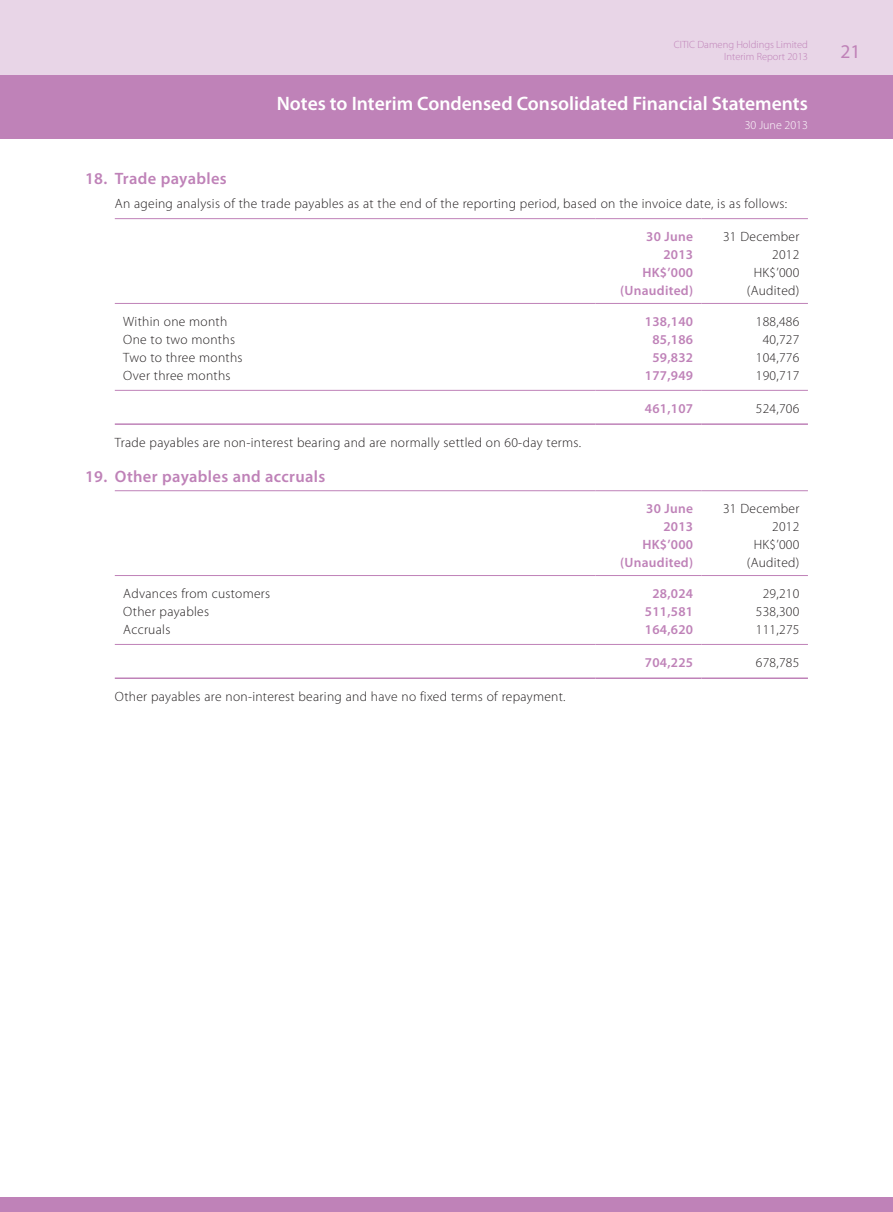
<style>
.page{position:relative;width:893px;height:1212px;background:#fff}
.page>*{position:absolute;margin:0;border:0;box-sizing:border-box;transform-origin:0 0}
.t1{font:600 19.5px "Myriad Pro";color:#fff}
.t2{font:19.5px "Myriad Pro";color:#bf82b8}
.t3{font:600 16.5px "Myriad Pro";letter-spacing:.02em;color:#bf82b8}
.t4{font:300 13.5px/18px "Myriad Pro";letter-spacing:.02em;color:#231f20;text-align:right}
.t5{font:600 13.5px/18px "Myriad Pro";letter-spacing:.02em;color:#bf82b8;text-align:right}
.t6{font:300 12px "Myriad Pro";color:#fff}
.t7{font:300 10.5px/12px "Myriad Pro";color:#bf82b8;text-align:right}
</style>
<div class="page">
<div style="left:0;top:0;width:893px;height:90px;background:#e8d5e7"></div>
<div style="left:0;top:75px;width:893px;height:64px;background:#bf82b8"></div>
<div style="left:0;top:1197px;width:893px;height:15px;background:#bf82b8"></div>
<svg style="left:595px;top:389px;width:107px;height:1px"></svg>
<hr style="left:115px;top:218px;width:480px;height:1px;background:#bf82b8">
<hr style="left:595px;top:218px;width:107px;height:1px;background:#bf82b8">
<hr style="left:702px;top:218px;width:106px;height:1px;background:#bf82b8">
<hr style="left:115px;top:303px;width:480px;height:1px;background:#bf82b8">
<hr style="left:595px;top:303px;width:107px;height:1px;background:#bf82b8">
<hr style="left:702px;top:303px;width:106px;height:1px;background:#bf82b8">
<hr style="left:115px;top:390px;width:480px;height:1px;background:#bf82b8">
<hr style="left:595px;top:390px;width:107px;height:1px;background:#bf82b8">
<hr style="left:702px;top:390px;width:106px;height:1px;background:#bf82b8">
<hr style="left:115px;top:423px;width:480px;height:2px;background:#bf82b8">
<hr style="left:595px;top:423px;width:107px;height:2px;background:#bf82b8">
<hr style="left:702px;top:423px;width:106px;height:2px;background:#bf82b8">
<hr style="left:115px;top:490px;width:480px;height:1px;background:#bf82b8">
<hr style="left:595px;top:490px;width:107px;height:1px;background:#bf82b8">
<hr style="left:702px;top:490px;width:106px;height:1px;background:#bf82b8">
<hr style="left:115px;top:575px;width:480px;height:1px;background:#bf82b8">
<hr style="left:595px;top:575px;width:107px;height:1px;background:#bf82b8">
<hr style="left:702px;top:575px;width:106px;height:1px;background:#bf82b8">
<hr style="left:115px;top:644px;width:480px;height:1px;background:#bf82b8">
<hr style="left:595px;top:644px;width:107px;height:1px;background:#bf82b8">
<hr style="left:702px;top:644px;width:106px;height:1px;background:#bf82b8">
<hr style="left:115px;top:677px;width:480px;height:2px;background:#bf82b8">
<hr style="left:595px;top:677px;width:107px;height:2px;background:#bf82b8">
<hr style="left:702px;top:677px;width:106px;height:2px;background:#bf82b8">
<p class="t7" style="left:674px;top:39px;width:136px">CITIC Dameng Holdings Limited<br>Interim Report 2013</p>
<h1 class="t2" style="left:840px;top:40px;width:22px">21</h1>
<h1 class="t1" style="left:277px;top:91px;width:533px">Notes to Interim Condensed Consolidated Financial Statements</h1>
<p class="t6" style="left:745px;top:118px;width:65px">30 June 2013</p>
<p class="t3" style="left:85px;top:168px;width:143px">18. Trade payables</p>
<p class="t4" style="left:115px;top:195px;width:674px">An ageing analysis of the trade payables as at the end of the reporting period, based on the invoice date, is as follows:</p>
<p class="t5" style="left:646px;top:227px;width:48px">30 June<br>2013</p>
<p class="t4" style="left:723px;top:228px;width:78px">31 December<br>2012</p>
<p class="t5" style="left:642px;top:263px;width:52px">HK$’000</p>
<p class="t4" style="left:754px;top:264px;width:47px">HK$’000</p>
<p class="t5" style="left:620px;top:281px;width:74px">(Unaudited)</p>
<p class="t4" style="left:747px;top:282px;width:54px">(Audited)</p>
<p class="t4" style="left:123px;top:313px;width:106px">Within one month</p>
<p class="t5" style="left:645px;top:312px;width:50px">138,140</p>
<p class="t4" style="left:756px;top:313px;width:45px">188,486</p>
<p class="t4" style="left:123px;top:331px;width:113px">One to two months</p>
<p class="t5" style="left:652px;top:330px;width:42px">85,186</p>
<p class="t4" style="left:763px;top:331px;width:38px">40,727</p>
<p class="t4" style="left:123px;top:349px;width:121px">Two to three months</p>
<p class="t5" style="left:652px;top:348px;width:42px">59,832</p>
<p class="t4" style="left:756px;top:349px;width:45px">104,776</p>
<p class="t4" style="left:123px;top:367px;width:109px">Over three months</p>
<p class="t5" style="left:645px;top:366px;width:50px">177,949</p>
<p class="t4" style="left:756px;top:367px;width:45px">190,717</p>
<p class="t5" style="left:645px;top:399px;width:50px">461,107</p>
<p class="t4" style="left:756px;top:400px;width:45px">524,706</p>
<p class="t4" style="left:115px;top:434px;width:468px">Trade payables are non-interest bearing and are normally settled on 60-day terms.</p>
<p class="t3" style="left:85px;top:466px;width:242px">19. Other payables and accruals</p>
<p class="t5" style="left:646px;top:499px;width:48px">30 June<br>2013</p>
<p class="t4" style="left:723px;top:500px;width:78px">31 December<br>2012</p>
<p class="t5" style="left:642px;top:535px;width:52px">HK$’000</p>
<p class="t4" style="left:754px;top:536px;width:47px">HK$’000</p>
<p class="t5" style="left:620px;top:553px;width:74px">(Unaudited)</p>
<p class="t4" style="left:747px;top:554px;width:54px">(Audited)</p>
<p class="t4" style="left:123px;top:585px;width:148px">Advances from customers</p>
<p class="t5" style="left:652px;top:584px;width:42px">28,024</p>
<p class="t4" style="left:763px;top:585px;width:38px">29,210</p>
<p class="t4" style="left:123px;top:603px;width:87px">Other payables</p>
<p class="t5" style="left:645px;top:602px;width:50px">511,581</p>
<p class="t4" style="left:756px;top:603px;width:45px">538,300</p>
<p class="t4" style="left:123px;top:621px;width:49px">Accruals</p>
<p class="t5" style="left:645px;top:620px;width:50px">164,620</p>
<p class="t4" style="left:756px;top:621px;width:45px">111,275</p>
<p class="t5" style="left:645px;top:653px;width:50px">704,225</p>
<p class="t4" style="left:756px;top:654px;width:45px">678,785</p>
<p class="t4" style="left:115px;top:688px;width:452px">Other payables are non-interest bearing and have no fixed terms of repayment.</p>
</div>
